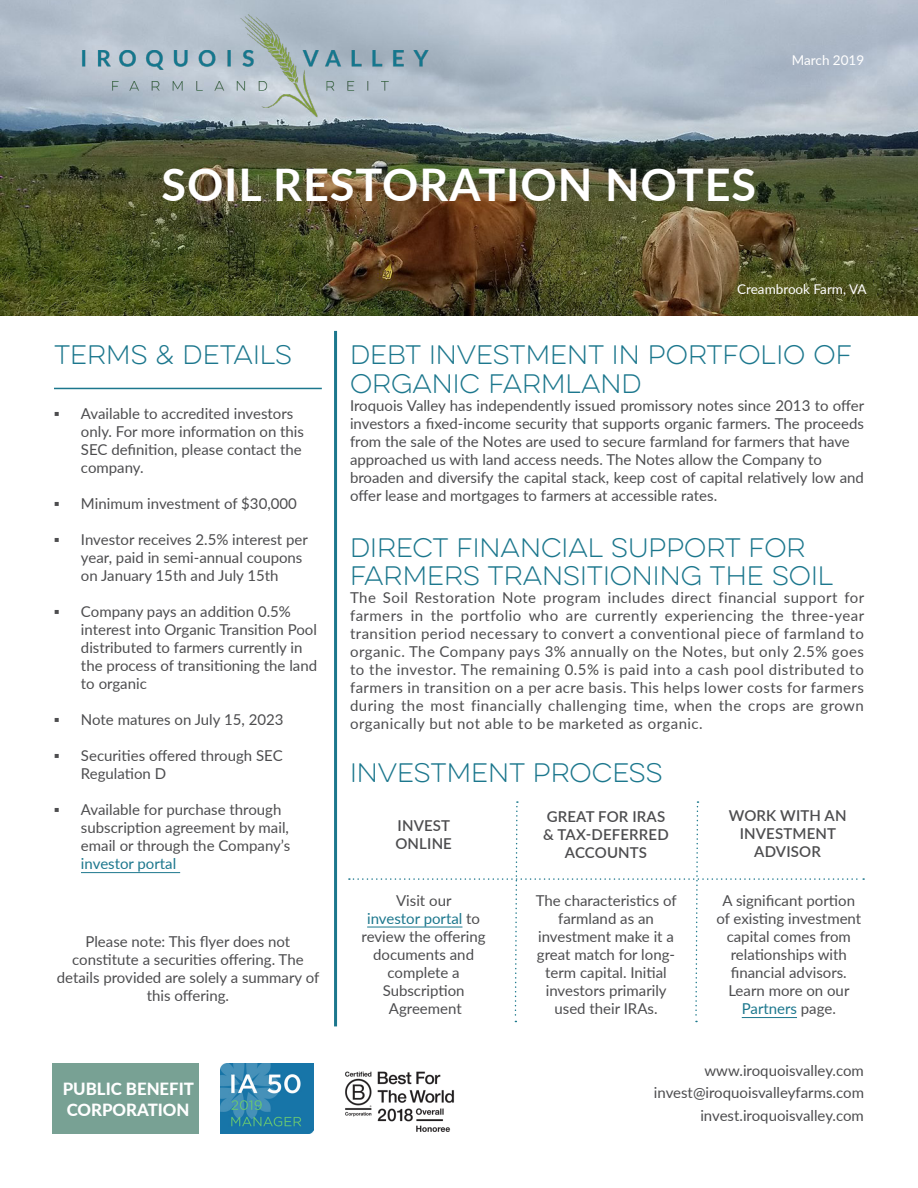
<style>
.page{position:relative;width:918px;height:1188px;background:#fff}
.page>*{position:absolute;margin:0;border:0;box-sizing:border-box;transform-origin:0 0}
.t1{font:700 45px "Lato";letter-spacing:.02em;color:#fff}
.t2{font:100 24px/28.8px "Eveleth Clean";color:#1c778d}
.t3{font:800 16.8px/20.1px "Lato";color:#fff}
.t4{font:15px/18px "Lato";color:#4d4d4f}
.t5{font:600 15px/18px "Lato";letter-spacing:.01em;color:#4d4d4f;text-align:center}
.t6{font:15px "Lato";color:#1c778d}
.t7{font:13.5px "Lato";color:#fff}
.s1{color:#1c778d}
</style>
<div class="page">
<img style="left:0;top:0;width:918px;height:315px">
<hr style="left:334px;top:331px;width:3px;height:695px;background:#1c778d">
<img style="left:221px;top:1063px;width:92px;height:71px">
<img style="left:345px;top:1071px;width:110px;height:61px">
<hr style="left:54px;top:388px;width:268px;height:1px;background:#1c778d">
<hr style="left:81px;top:872px;width:99px;height:1px;background:#1c778d">
<div style="left:53px;top:1063px;width:146px;height:71px;background:#78a194"></div>
<svg style="left:349px;top:801px;width:515px;height:221px"></svg>
<img style="left:69px;top:10px;width:371px;height:111px">
<p class="t7" style="left:792px;top:50px;width:74px">March 2019</p>
<h1 class="t1" style="left:161px;top:152px;width:596px">SOIL RESTORATION NOTES</h1>
<h2 class="t2" style="left:54px;top:341px;width:240px">TERMS &amp; DETAILS</h2>
<p class="t4" style="left:81px;top:404px;width:225px;text-indent:-27px">▪ Available to accredited investors only. For more information on this<br>SEC definition, please contact the company.</p>
<p class="t4" style="left:54px;top:494px;width:244px">▪ Minimum investment of $30,000</p>
<p class="t4" style="left:81px;top:530px;width:228px;text-indent:-27px">▪ Investor receives 2.5% interest per year, paid in semi-annual coupons on January 15th and July 15th</p>
<p class="t4" style="left:81px;top:602px;width:238px;text-indent:-27px">▪ Company pays an addition 0.5% interest into Organic Transition Pool distributed to farmers currently in the process of transitioning the land to organic</p>
<p class="t4" style="left:54px;top:710px;width:231px">▪ Note matures on July 15, 2023</p>
<p class="t4" style="left:81px;top:746px;width:203px;text-indent:-27px">▪ Securities offered through SEC<br>Regulation D</p>
<p class="t4" style="left:81px;top:800px;width:211px;text-indent:-27px">▪ Available for purchase through subscription agreement by mail, email or through the Company’s</p>
<p class="t6" style="left:81px;top:853px;width:97px">investor portal</p>
<p class="t4" style="left:57px;top:932px;width:264px;text-align:center">Please note: This flyer does not constitute a securities offering. The details provided are solely a summary of this offering.</p>
<p class="t3" style="left:63px;top:1079px;width:133px">PUBLIC BENEFIT<br>CORPORATION</p>
<p class="t7" style="left:737px;top:280px;width:131px">Creambrook Farm, VA</p>
<h2 class="t2" style="left:350px;top:341px;width:504px">DEBT INVESTMENT IN PORTFOLIO OF<br>ORGANIC FARMLAND</h2>
<p class="t4" style="left:350px;top:396px;width:516px">Iroquois Valley has independently issued promissory notes since 2013 to offer investors a fixed-income security that supports organic farmers. The proceeds from the sale of the Notes are used to secure farmland for farmers that have approached us with land access needs. The Notes allow the Company to broaden and diversify the capital stack, keep cost of capital relatively low and offer lease and mortgages to farmers at accessible rates.</p>
<h2 class="t2" style="left:350px;top:533px;width:485px">DIRECT FINANCIAL SUPPORT FOR<br>FARMERS TRANSITIONING THE SOIL</h2>
<p class="t4" style="left:350px;top:588px;width:516px;text-align:justify">The Soil Restoration Note program includes direct financial support for farmers in the portfolio who are currently experiencing the three-year transition period necessary to convert a conventional piece of farmland to organic. The Company pays 3% annually on the Notes, but only 2.5% goes to the investor. The remaining 0.5% is paid into a cash pool distributed to farmers in transition on a per acre basis. This helps lower costs for farmers during the most financially challenging time, when the crops are grown organically but not able to be marketed as organic.</p>
<h2 class="t2" style="left:350px;top:759px;width:314px">INVESTMENT PROCESS</h2>
<p class="t5" style="left:395px;top:816px;width:58px;text-align:left">INVEST<br>ONLINE</p>
<p class="t4" style="left:362px;top:890px;width:126px;text-align:center">Visit our<br><span class="s1">investor portal</span> to review the offering documents and complete a<br>Subscription<br>Agreement</p>
<p class="t5" style="left:543px;top:807px;width:127px">GREAT FOR IRAS &amp; TAX-DEFERRED<br>ACCOUNTS</p>
<p class="t4" style="left:536px;top:890px;width:142px;text-align:center">The characteristics of farmland as an investment make it a great match for long&shy;term capital. Initial investors primarily used their IRAs.</p>
<p class="t5" style="left:729px;top:806px;width:119px">WORK WITH AN<br>INVESTMENT<br>ADVISOR</p>
<p class="t4" style="left:716px;top:891px;width:146px;text-align:center">A significant portion of existing investment capital comes from relationships with financial advisors.<br>Learn more on our<br><span class="s1">Partners</span> page.</p>
<p class="t4" style="left:654px;top:1058px;width:212px;line-height:22.5px;text-align:right">www.iroquoisvalley.com invest@iroquoisvalleyfarms.com invest.iroquoisvalley.com</p>
</div>
